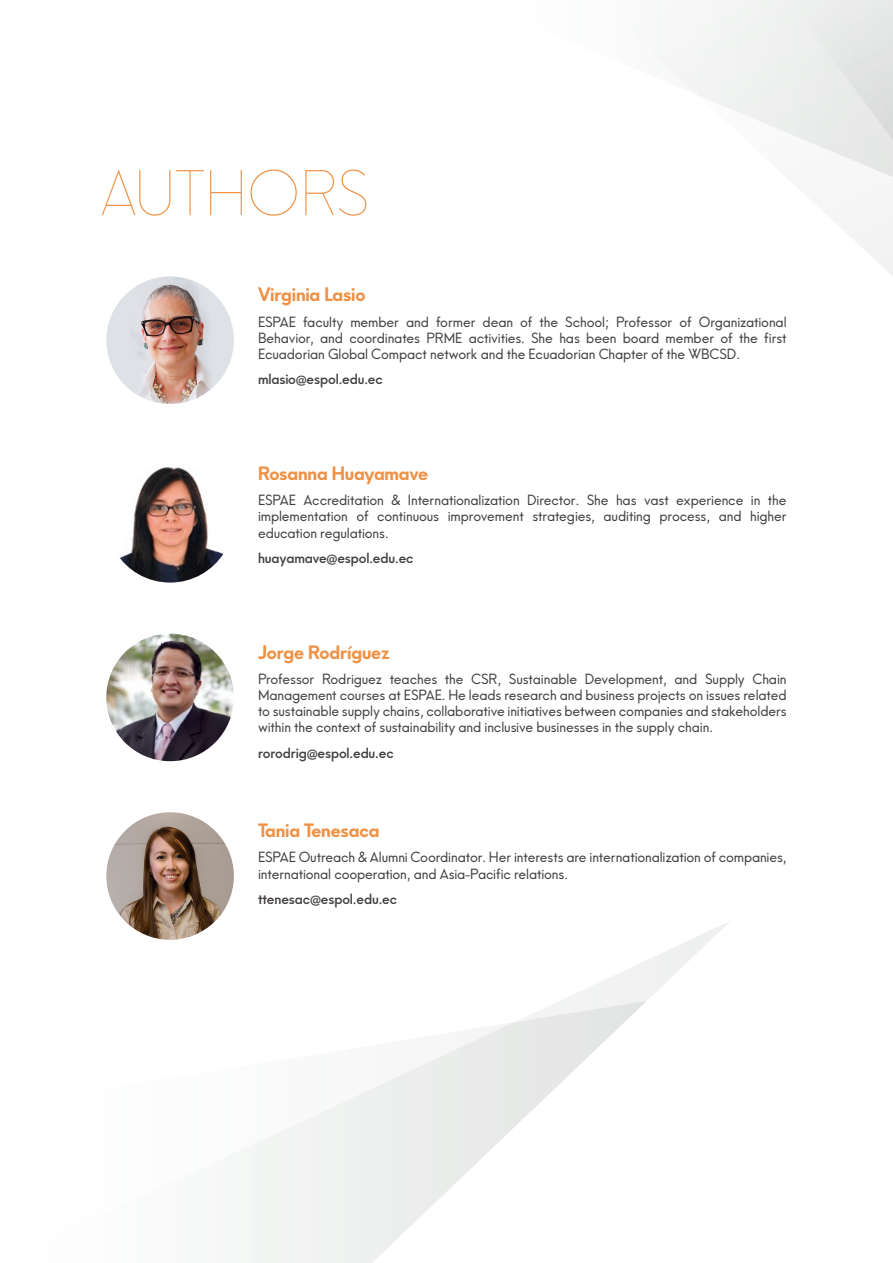
<style>
.page{position:relative;width:893px;height:1263px;background:#fff}
.page>*{position:absolute;margin:0;border:0;box-sizing:border-box;transform-origin:0 0}
.t1{font:100 60px "Neue Hans Kendrick";color:#ef9144}
.t2{font:700 18px "Neue Hans Kendrick";letter-spacing:-.01em;color:#ef9144}
.t3{font:13.5px/16.2px "Neue Hans Kendrick";letter-spacing:-.01em;color:#433f40;text-align:justify}
.t4{font:500 13.5px "Neue Hans Kendrick";letter-spacing:-.01em;color:#433f40}
</style>
<div class="page">
<img style="left:106px;top:276px;width:128px;height:128px;border-radius:64px">
<svg style="left:130px;top:921px;width:600px;height:342px"></svg>
<svg style="left:835px;top:195px;width:58px;height:81px"></svg>
<svg style="left:664px;top:0;width:229px;height:177px"></svg>
<svg style="left:788px;top:0;width:105px;height:140px;background:#e7e9e8"></svg>
<img style="left:119px;top:467px;width:104px;height:116px">
<img style="left:106px;top:634px;width:128px;height:127px;border-radius:64px">
<img style="left:106px;top:812px;width:128px;height:128px;border-radius:64px">
<h1 class="t1" style="left:100px;top:140px;width:271px">AUTHORS</h1>
<h2 class="t2" style="left:258px;top:278px;width:109px">Virginia Lasio</h2>
<p class="t3" style="left:258px;top:312px;width:530px">ESPAE faculty member and former dean of the School; Professor of Organizational Behavior, and coordinates PRME activities. She has been board member of the first Ecuadorian Global Compact network and the Ecuadorian Chapter of the WBCSD.</p>
<p class="t4" style="left:258px;top:367px;width:126px">mlasio@espol.edu.ec</p>
<h2 class="t2" style="left:258px;top:457px;width:172px">Rosanna Huayamave</h2>
<p class="t3" style="left:258px;top:491px;width:530px">ESPAE Accreditation &amp; Internationalization Director. She has vast experience in the implementation of continuous improvement strategies, auditing process, and higher education regulations.</p>
<p class="t4" style="left:258px;top:545px;width:157px">huayamave@espol.edu.ec</p>
<h2 class="t2" style="left:258px;top:635px;width:133px">Jorge Rodríguez</h2>
<p class="t3" style="left:258px;top:669px;width:530px">Professor Rodriguez teaches the CSR, Sustainable Development, and Supply Chain Management courses at ESPAE. He leads research and business projects on issues related to sustainable supply chains, collaborative initiatives between companies and stakeholders within the context of sustainability and inclusive businesses in the supply chain.</p>
<p class="t4" style="left:258px;top:740px;width:137px">rorodrig@espol.edu.ec</p>
<h2 class="t2" style="left:258px;top:814px;width:123px">Tania Tenesaca</h2>
<p class="t3" style="left:258px;top:848px;width:530px">ESPAE Outreach &amp; Alumni Coordinator. Her interests are internationalization of companies, international cooperation, and Asia-Pacific relations.</p>
<p class="t4" style="left:258px;top:886px;width:141px">ttenesac@espol.edu.ec</p>
</div>
